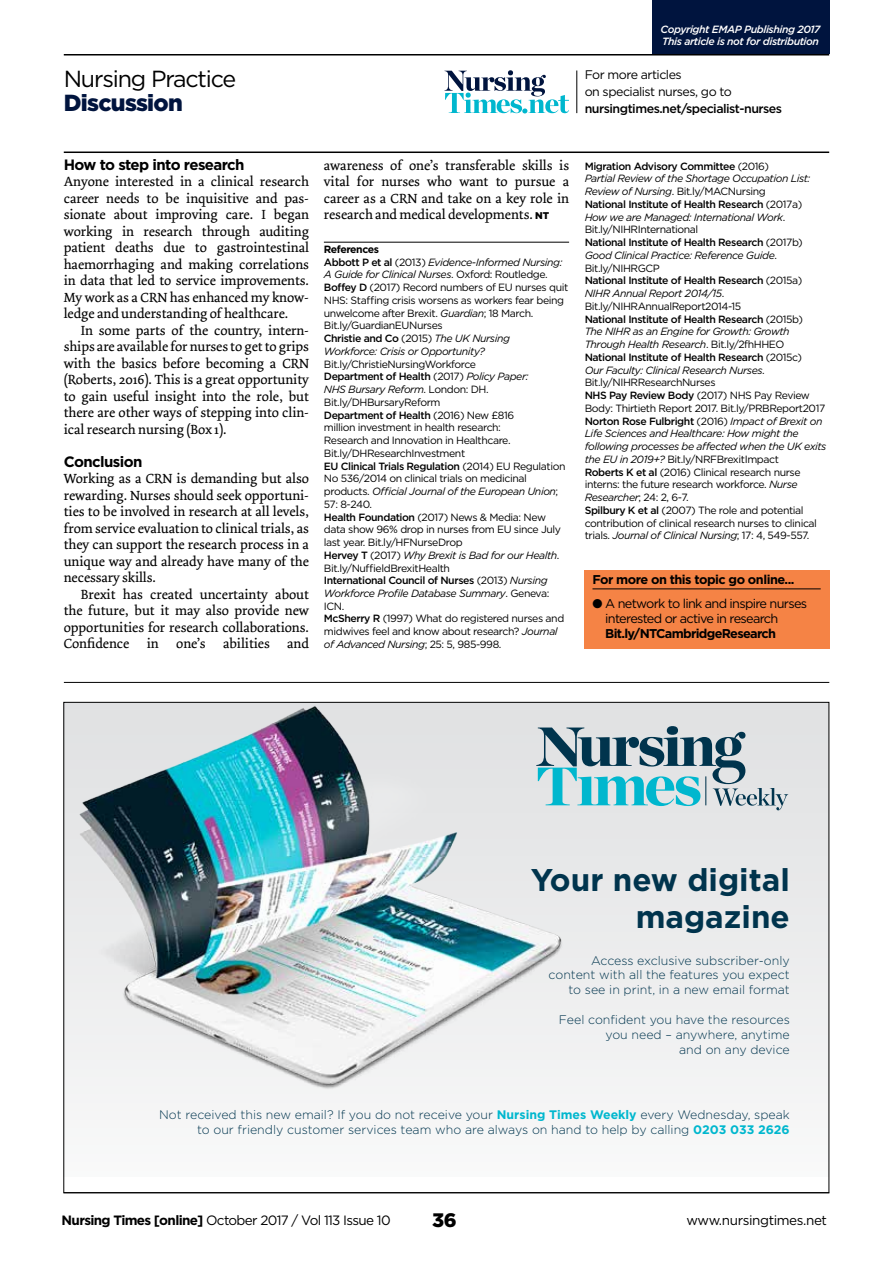
<style>
.page{position:relative;width:893px;height:1263px;background:#fff}
.page>*{position:absolute;margin:0;border:0;box-sizing:border-box;transform-origin:0 0}
.t1{font:700 31.35px/37.7px "Gotham";color:#00344d;text-align:right}
.t2{font:23.25px "Gotham";letter-spacing:-.05em;color:#000}
.t3{font:900 23.25px "Gotham";letter-spacing:-.03em;color:#00143e}
.t4{font:900 19.5px "Gotham";color:#000}
.t5{font:700 15px "Gotham";letter-spacing:-.04em;color:#000}
.t6{font:13.95px/16.5px "Dolly";letter-spacing:-.005em;color:#000;text-align:justify}
.t7{font:13.5px "Gotham";letter-spacing:-.05em;color:#000}
.t8{font:13.5px "Gotham";letter-spacing:-.03em;color:#000}
.t9{font:12.75px/15px "Gotham";letter-spacing:-.055em;color:#000}
.t10{font:700 12.75px "Gotham";letter-spacing:-.055em;color:#000}
.t11{font:12.45px/17px "Gotham";letter-spacing:-.04em;color:#000}
.t12{font:500 12.45px "Gotham";letter-spacing:-.04em;color:#000}
.t13{font:300 12.3px/14.9px "Gotham";color:#00344d;text-align:right}
.t14{font:10.5px/12.8px "Gotham";letter-spacing:-.04em;color:#000}
.t15{font:italic 500 10.5px/12.8px "Gotham";letter-spacing:-.04em;color:#fff}
.s1{font-family:"Gotham";font-weight:900;font-size:9.75px}
.s2{font-weight:700}
.s3{font-weight:500}
.s4{font-style:italic}
.s5{font-weight:700;color:#00b7ce}
</style>
<div class="page">
<div style="left:652px;top:0;width:177px;height:54px;background:#00143e"></div>
<hr style="left:64px;top:152px;width:765px;height:1px;background:#000">
<hr style="left:64px;top:54px;width:765px;height:2px;background:#000">
<svg style="left:444px;top:70px;width:125px;height:43px"></svg>
<hr style="left:576px;top:71px;width:1px;height:42px;background:#000">
<div style="left:584px;top:570px;width:245px;height:78px;background:#f58345"></div>
<hr style="left:592px;top:589px;width:229px;height:1px;background:#000">
<hr style="left:324px;top:242px;width:245px;height:1px;background:#000">
<div style="left:64px;top:702px;width:765px;height:474px;background:#ededee"></div>
<img style="left:65px;top:704px;width:558px;height:472px">
<svg style="left:536px;top:726px;width:252px;height:84px"></svg>
<hr style="left:64px;top:682px;width:765px;height:1px;background:#000">
<h2 class="t2" style="left:64px;top:64px;width:174px">Nursing Practice</h2>
<h2 class="t3" style="left:64px;top:87px;width:121px">Discussion</h2>
<p class="t15" style="left:661px;top:23px;width:161px">Copyright EMAP Publishing 2017<br>This article is not for distribution</p>
<p class="t11" style="left:585px;top:66px;width:149px">For more articles<br>on specialist nurses, go to</p>
<p class="t12" style="left:585px;top:100px;width:199px">nursingtimes.net/specialist-nurses</p>
<h3 class="t5" style="left:64px;top:154px;width:182px">How to step into research</h3>
<p class="t6" style="left:64px;top:173px;width:247px">Anyone interested in a clinical research career needs to be inquisitive and pas&shy;sionate about improving care. I began working in research through auditing patient deaths due to gastrointestinal haemorrhaging and making correlations in data that led to service improvements.<br>My work as a CRN has enhanced my know&shy;ledge and understanding of healthcare.</p>
<p class="t6" style="left:64px;top:322px;width:247px;text-indent:17px">In some parts of the country, intern&shy;ships are available for nurses to get to grips with the basics before becoming a CRN (Roberts, 2016). This is a great opportunity to gain useful insight into the role, but there are other ways of stepping into clin&shy;ical research nursing (Box 1).</p>
<h3 class="t5" style="left:64px;top:451px;width:80px">Conclusion</h3>
<p class="t6" style="left:64px;top:470px;width:247px">Working as a CRN is demanding but also rewarding. Nurses should seek opportuni&shy;ties to be involved in research at all levels, from service evaluation to clinical trials, as they can support the research process in a unique way and already have many of the necessary skills.</p>
<h3 class="t6" style="left:64px;top:586px;width:247px;text-indent:17px">Brexit has created uncertainty about the future, but it may also provide new opportunities for research collaborations.<br>Confidence in one’s abilities and</h3>
<h3 class="t6" style="left:324px;top:157px;width:247px">awareness of one’s transferable skills is vital for nurses who want to pursue a career as a CRN and take on a key role in research and medical developments. <span class="s1">NT</span></h3>
<p class="t14" style="left:324px;top:242px;width:246px"><span class="s2">References<br></span><span class="s3">Abbott P et al</span> (2013) <span class="s4">Evidence-Informed Nursing:<br>A Guide for Clinical Nurses</span>. Oxford: Routledge.<br><span class="s3">Boffey D</span> (2017) Record numbers of EU nurses quit NHS: Staffing crisis worsens as workers fear being unwelcome after Brexit. <span class="s4">Guardian</span>; 18 March.<br>Bit.ly/GuardianEUNurses<br><span class="s3">Christie and Co</span> (2015) <span class="s4">The UK Nursing<br>Workforce: Crisis or Opportunity?</span></p>
<p class="t14" style="left:324px;top:357px;width:243px">Bit.ly/ChristieNursingWorkforce<br><span class="s3">Department of Health</span> (2017) <span class="s4">Policy Paper:<br>NHS Bursary Reform</span>. London: DH.<br>Bit.ly/DHBursaryReform<br><span class="s3">Department of Health</span> (2016) New £816<br>million investment in health research:<br>Research and Innovation in Healthcare.<br>Bit.ly/DHResearchInvestment<br><span class="s3">EU Clinical Trials Regulation</span> (2014) EU Regulation No 536/2014 on clinical trials on medicinal products. <span class="s4">Official Journal of the European Union</span>; 57: 8-240.<br><span class="s3">Health Foundation</span> (2017) News &amp; Media: New data show 96% drop in nurses from EU since July last year. Bit.ly/HFNurseDrop<br><span class="s3">Hervey T</span> (2017) <span class="s4">Why Brexit is Bad for our Health</span>.<br>Bit.ly/NuffieldBrexitHealth<br><span class="s3">International Council of Nurses</span> (2013) <span class="s4">Nursing Workforce Profile Database Summary</span>. Geneva:<br>ICN.<br><span class="s3">McSherry R</span> (1997) What do registered nurses and midwives feel and know about research? <span class="s4">Journal of Advanced Nursing</span>; 25: 5, 985-998.</p>
<p class="t14" style="left:585px;top:159px;width:243px"><span class="s3">Migration Advisory Committee</span> (2016)<br><span class="s4">Partial Review of the Shortage Occupation List:<br>Review of Nursing</span>. Bit.ly/MACNursing<br><span class="s3">National Institute of Health Research</span> (2017a)<br><span class="s4">How we are Managed: International Work</span>.<br>Bit.ly/NIHRInternational<br><span class="s3">National Institute of Health Research</span> (2017b)<br><span class="s4">Good Clinical Practice: Reference Guide</span>.<br>Bit.ly/NIHRGCP<br><span class="s3">National Institute of Health Research</span> (2015a)<br><span class="s4">NIHR Annual Report 2014/15</span>.<br>Bit.ly/NIHRAnnualReport2014-15<br><span class="s3">National Institute of Health Research</span> (2015b)<br><span class="s4">The NIHR as an Engine for Growth: Growth Through Health Research</span>. Bit.ly/2fhHHEO <span class="s3">National Institute of Health Research</span> (2015c)<br><span class="s4">Our Faculty: Clinical Research Nurses</span>.<br>Bit.ly/NIHRResearchNurses<br><span class="s3">NHS Pay Review Body</span> (2017) NHS Pay Review Body: Thirtieth Report 2017. Bit.ly/PRBReport2017<br><span class="s3">Norton Rose Fulbright</span> (2016) <span class="s4">Impact of Brexit on Life Sciences and Healthcare: How might the following processes be affected when the UK exits the EU in 2019+?</span> Bit.ly/NRFBrexitImpact<br><span class="s3">Roberts K et al</span> (2016) Clinical research nurse interns: the future research workforce. <span class="s4">Nurse Researcher</span>; 24: 2, 6-7.<br><span class="s3">Spilbury K et al</span> (2007) The role and potential contribution of clinical research nurses to clinical trials. <span class="s4">Journal of Clinical Nursing</span>; 17: 4, 549-557.</p>
<p class="t10" style="left:592px;top:571px;width:204px">For more on this topic go online...</p>
<p class="t9" style="left:605px;top:596px;width:203px;text-indent:-13px">● A network to link and inspire nurses interested or active in research</p>
<p class="t10" style="left:605px;top:625px;width:172px">Bit.ly/NTCambridgeResearch</p>
<h1 class="t1" style="left:531px;top:860px;width:260px">Your new digital magazine</h1>
<p class="t13" style="left:549px;top:952px;width:243px">Access exclusive subscriber-only content with all the features you expect to see in print, in a new email format</p>
<p class="t13" style="left:559px;top:1012px;width:232px">Feel confident you have the resources you need – anywhere, anytime<br>and on any device</p>
<p class="t13" style="left:159px;top:1106px;width:632px">Not received this new email? If you do not receive your <span class="s5">Nursing Times Weekly</span> every Wednesday, speak to our friendly customer services team who are always on hand to help by calling <span class="s5">0203 033 2626</span></p>
<p class="t7" style="left:62px;top:1211px;width:330px"><span class="s2">Nursing Times [online]</span> October 2017 / Vol 113 Issue 10</p>
<h3 class="t4" style="left:432px;top:1207px;width:26px">36</h3>
<p class="t8" style="left:686px;top:1211px;width:142px">www.nursingtimes.net</p>
</div>
